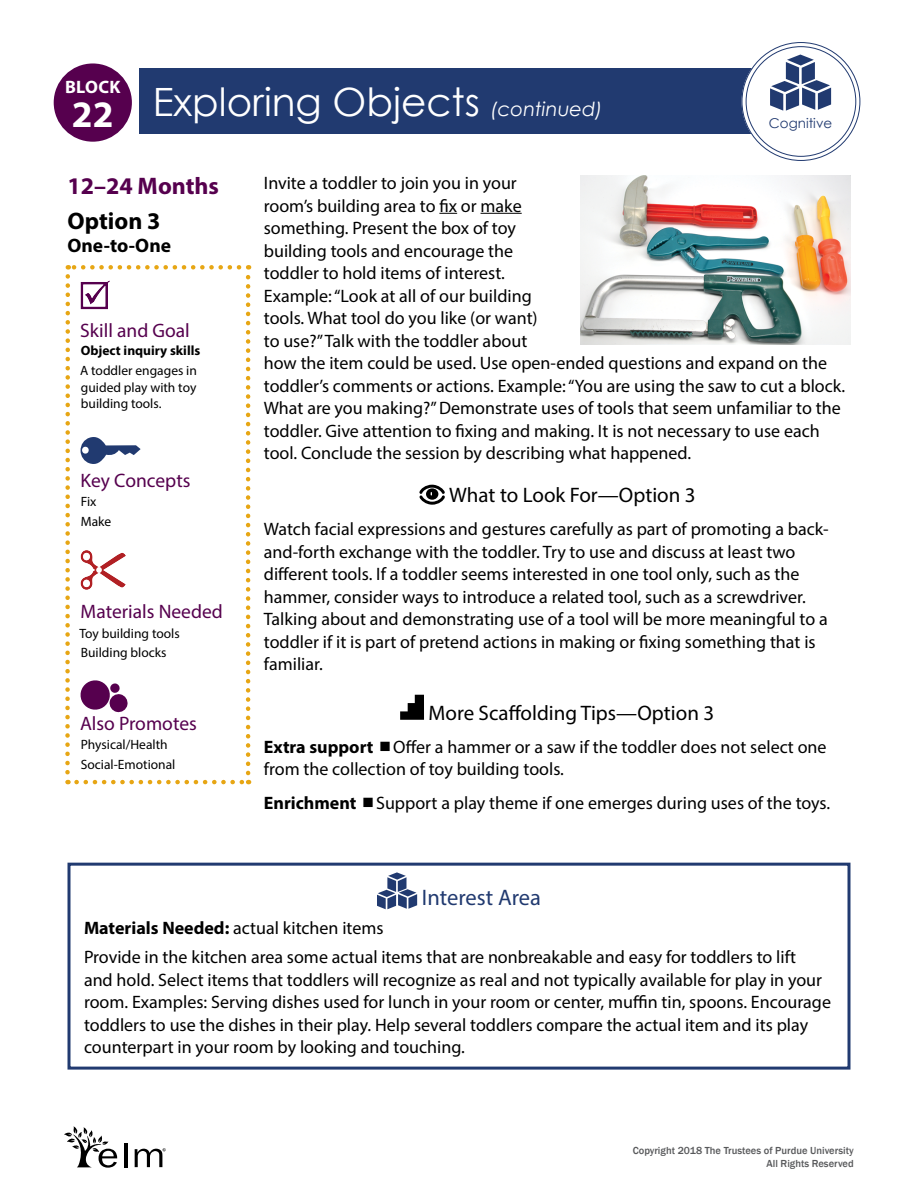
<style>
.page{position:relative;width:918px;height:1188px;background:#fff}
.page>*{position:absolute;margin:0;border:0;box-sizing:border-box;transform-origin:0 0}
.t1{font:39px "Century Gothic";color:#fff}
._1-07_I-T_Age{font:700 24px "Myriad Pro";color:#56004e}
._1-11_I-T_Option_Sub{font:700 24px "Myriad Pro";color:#000}
._4-03_Center_Subhead{font:22.5px "Myriad Pro";color:#213a70}
._4-01a_More_Scaffold{font:21px "Myriad Pro";color:#000}
._4-MISC_What_to_Look{font:21px "Myriad Pro";color:#000}
._2-01_Sidebar_Subhea{font:19.5px "Myriad Pro";color:#56004e}
._1-08_Group_Size{font:700 19.5px "Myriad Pro";color:#000}
._3-13_IT_Body{font:18px/22.5px "Myriad Pro";color:#000}
._4-05_Ctr_FCC_Body{font:18px/22.5px "Myriad Pro";color:#000}
._4-02_Scaffolding_Ti{font:18px/22.5px "Myriad Pro";color:#000}
._4-05_IT_Center_FCC{font:18px "Myriad Pro";color:#000}
.t2{font:700 18px "Myriad Pro";letter-spacing:.02em;color:#fff}
._2-05_I-T_Sidebar_Bo{font:13.5px "Myriad Pro";color:#000}
._2-02_Learning_Goal{font:13.5px/16.5px "Myriad Pro";color:#000;text-align:justify}
._2-02a_Skill{font:700 13.5px "Myriad Pro";color:#000}
.t3{font:13.5px "Century Gothic";color:#213a70}
._2-08_I-T_Key_Concep{font:13.5px "Myriad Pro";color:#000}
.t4{font:500 10.5px/12.6px "Franklin Gothic";color:#58595b;text-align:right}
.s1{font-style:italic;font-size:19.5px}
.s2{font-weight:700}
</style>
<div class="page">
<div style="left:140px;top:68px;width:616px;height:66px;background:#213a70"></div>
<div style="left:744px;top:45px;width:114px;height:113px;background:#fff;border-radius:50%"></div>
<div style="left:742px;top:42px;width:118px;height:119px;border:5px solid #fff;border-radius:50%"></div>
<svg style="left:770px;top:55px;width:61px;height:56px"></svg>
<div style="left:54px;top:63px;width:78px;height:79px;background:#56004e;border-radius:50%"></div>
<svg style="left:81px;top:280px;width:29px;height:29px"></svg>
<svg style="left:81px;top:437px;width:60px;height:27px"></svg>
<svg style="left:81px;top:550px;width:45px;height:40px"></svg>
<svg style="left:81px;top:680px;width:47px;height:32px"></svg>
<svg style="left:77px;top:780px;width:172px;height:4px"></svg>
<svg style="left:246px;top:265px;width:4px;height:508px"></svg>
<svg style="left:68px;top:265px;width:171px;height:5px"></svg>
<svg style="left:65px;top:276px;width:5px;height:508px"></svg>
<img style="left:580px;top:176px;width:270px;height:168px">
<svg style="left:439px;top:213px;width:18px;height:1px"></svg>
<hr style="left:481px;top:213px;width:41px;height:1px;background:#000">
<svg style="left:419px;top:485px;width:26px;height:20px"></svg>
<svg style="left:400px;top:695px;width:24px;height:25px"></svg>
<svg style="left:377px;top:872px;width:40px;height:37px"></svg>
<div style="left:68px;top:863px;width:782px;height:207px;border:3px solid #213a70"></div>
<hr style="left:124px;top:1143px;width:3px;height:24px;background:#000">
<svg style="left:64px;top:1126px;width:53px;height:42px"></svg>
<svg style="left:135px;top:1148px;width:31px;height:19px"></svg>
<p class="t2" style="left:65px;top:75px;width:57px">BLOCK</p>
<h1 class="t1" style="left:72px;top:75px;width:532px"><sub>22</sub> Exploring Objects <span class="s1">(continued)</span></h1>
<p class="t3" style="left:769px;top:114px;width:65px">Cognitive</p>
<h1 class="_1-07_I-T_Age" style="left:68px;top:170px;width:153px">12–24 Months</h1>
<p class="_1-11_I-T_Option_Sub" style="left:68px;top:205px;width:95px">Option 3</p>
<h2 class="_1-08_Group_Size" style="left:68px;top:232px;width:105px">One-to-One</h2>
<p class="_2-01_Sidebar_Subhea" style="left:80px;top:319px;width:111px">Skill and Goal</p>
<p class="_2-02a_Skill" style="left:81px;top:342px;width:121px">Object inquiry skills</p>
<p class="_2-02_Learning_Goal" style="left:80px;top:362px;width:118px">A toddler engages in guided play with toy building tools.</p>
<p class="_2-01_Sidebar_Subhea" style="left:81px;top:468px;width:111px">Key Concepts</p>
<p class="_2-08_I-T_Key_Concep" style="left:81px;top:493px;width:17px">Fix</p>
<p class="_2-08_I-T_Key_Concep" style="left:81px;top:513px;width:32px">Make</p>
<p class="_2-01_Sidebar_Subhea" style="left:81px;top:599px;width:144px">Materials Needed</p>
<p class="_2-05_I-T_Sidebar_Bo" style="left:80px;top:625px;width:102px">Toy building tools</p>
<p class="_2-05_I-T_Sidebar_Bo" style="left:81px;top:644px;width:87px">Building blocks</p>
<p class="_2-01_Sidebar_Subhea" style="left:80px;top:711px;width:118px">Also Promotes</p>
<p class="_2-05_I-T_Sidebar_Bo" style="left:81px;top:736px;width:88px">Physical/Health</p>
<p class="_2-05_I-T_Sidebar_Bo" style="left:81px;top:756px;width:96px">Social-Emotional</p>
<p class="_3-13_IT_Body" style="left:264px;top:171px;width:583px">Invite a toddler to join you in your<br>room’s building area to fix or make<br>something. Present the box of toy<br>building tools and encourage the<br>toddler to hold items of interest.<br>Example: “Look at all of our building<br>tools. What tool do you like (or want)<br>to use?” Talk with the toddler about<br>how the item could be used. Use open-ended questions and expand on the toddler’s comments or actions. Example: “You are using the saw to cut a block.<br>What are you making?” Demonstrate uses of tools that seem unfamiliar to the toddler. Give attention to fixing and making. It is not necessary to use each tool. Conclude the session by describing what happened.</p>
<p class="_4-MISC_What_to_Look" style="left:449px;top:482px;width:248px">What to Look For—Option 3</p>
<p class="_3-13_IT_Body" style="left:264px;top:517px;width:566px">Watch facial expressions and gestures carefully as part of promoting a back&shy;and-forth exchange with the toddler. Try to use and discuss at least two different tools. If a toddler seems interested in one tool only, such as the hammer, consider ways to introduce a related tool, such as a screwdriver.<br>Talking about and demonstrating use of a tool will be more meaningful to a toddler if it is part of pretend actions in making or fixing something that is familiar.</p>
<p class="_4-01a_More_Scaffold" style="left:428px;top:700px;width:287px">More Scaffolding Tips—Option 3</p>
<p class="_4-02_Scaffolding_Ti" style="left:264px;top:735px;width:564px"><span class="s2">Extra support</span> Offer a hammer or a saw if the toddler does not select one from the collection of toy building tools.</p>
<p class="_4-02_Scaffolding_Ti" style="left:264px;top:791px;width:568px"><span class="s2">Enrichment</span> Support a play theme if one emerges during uses of the toys.</p>
<p class="_4-03_Center_Subhead" style="left:422px;top:883px;width:121px">Interest Area</p>
<p class="_4-05_IT_Center_FCC" style="left:84px;top:917px;width:301px"><span class="s2">Materials Needed:</span> actual kitchen items</p>
<p class="_4-05_Ctr_FCC_Body" style="left:84px;top:946px;width:749px">Provide in the kitchen area some actual items that are nonbreakable and easy for toddlers to lift<br>and hold. Select items that toddlers will recognize as real and not typically available for play in your room. Examples: Serving dishes used for lunch in your room or center, muffin tin, spoons. Encourage toddlers to use the dishes in their play. Help several toddlers compare the actual item and its play counterpart in your room by looking and touching.</p>
<p class="t4" style="left:633px;top:1145px;width:223px">Copyright 2018 The Trustees of Purdue University<br>All Rights Reserved</p>
</div>
